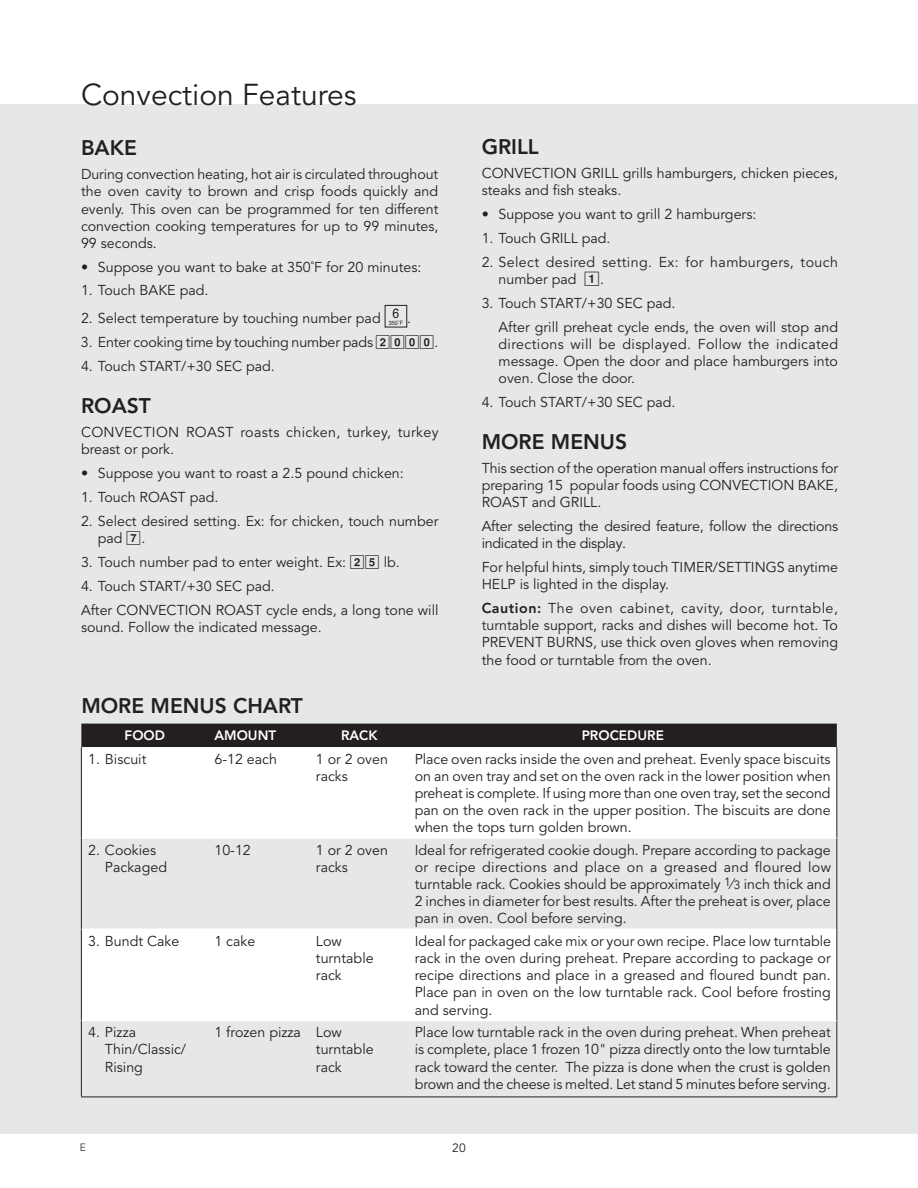
<style>
.page{position:relative;width:918px;height:1188px;background:#fff}
.page>*{position:absolute;margin:0;border:0;box-sizing:border-box;transform-origin:0 0}
.t1{font:30px "Avenir";color:#231f20}
.t2{font:800 21px "Avenir";color:#231f20}
.t3{font:14.25px/17.1px "Avenir";color:#231f20}
.t4{font:14.25px/17.1px "Avenir";letter-spacing:.025em;color:#231f20}
.t5{font:800 13.5px "Avenir";color:#fff}
.t6{font:12px "Avenir";color:#231f20}
.t7{font:300 10.5px "Avenir";color:#231f20}
.t8{font:6px "Helvetica";color:#231f20;scale:.9 1}
.s1{font-family:"Box Posi A";font-size:13.5px}
.s2{font-family:"Box Posi A"}
.s3{font-weight:800}
.s4{font-family:"Futura"}
.s5{font-size:12px}
</style>
<div class="page">
<div style="left:0;top:105px;width:918px;height:1029px;background:#e6e7e9"></div>
<div style="left:81px;top:724px;width:756px;height:23px;background:#231f20"></div>
<div style="left:82px;top:747px;width:754px;height:90px;background:#fff"></div>
<svg style="left:82px;top:928px;width:754px;height:169px;fill:#fff"></svg>
<hr style="left:208px;top:929px;width:102px;height:1px;background:#fff">
<hr style="left:310px;top:929px;width:99px;height:1px;background:#fff">
<hr style="left:409px;top:929px;width:427px;height:1px;background:#fff">
<hr style="left:81px;top:747px;width:1px;height:91px;background:#231f20">
<hr style="left:836px;top:747px;width:1px;height:91px;background:#231f20">
<hr style="left:81px;top:838px;width:1px;height:91px;background:#231f20">
<hr style="left:836px;top:838px;width:1px;height:91px;background:#231f20">
<hr style="left:81px;top:929px;width:1px;height:92px;background:#231f20">
<hr style="left:836px;top:929px;width:1px;height:92px;background:#231f20">
<hr style="left:81px;top:1021px;width:1px;height:76px;background:#231f20">
<hr style="left:836px;top:1021px;width:1px;height:76px;background:#231f20">
<hr style="left:82px;top:837px;width:126px;height:2px;background:#fff">
<hr style="left:208px;top:837px;width:102px;height:2px;background:#fff">
<hr style="left:310px;top:837px;width:99px;height:2px;background:#fff">
<hr style="left:409px;top:837px;width:427px;height:2px;background:#fff">
<hr style="left:82px;top:929px;width:126px;height:1px;background:#fff">
<hr style="left:82px;top:1020px;width:126px;height:1px;background:#fff">
<hr style="left:208px;top:1020px;width:102px;height:1px;background:#fff">
<hr style="left:310px;top:1020px;width:99px;height:1px;background:#fff">
<hr style="left:409px;top:1020px;width:427px;height:1px;background:#fff">
<hr style="left:81px;top:1097px;width:127px;height:1px;background:#231f20">
<hr style="left:208px;top:1097px;width:102px;height:1px;background:#231f20">
<hr style="left:310px;top:1097px;width:99px;height:1px;background:#231f20">
<hr style="left:409px;top:1097px;width:428px;height:1px;background:#231f20">
<div style="left:385px;top:305px;width:22px;height:22px;border:1px solid #231f20"></div>
<h1 class="t1" style="left:81px;top:77px;width:277px">Convection Features</h1>
<h2 class="t2" style="left:81px;top:136px;width:57px">BAKE</h2>
<p class="t3" style="left:81px;top:166px;width:359px;text-align:justify">During convection heating, hot air is circulated throughout the oven cavity to brown and crisp foods quickly and evenly. This oven can be programmed for ten different convection cooking temperatures for up to 99 minutes, 99 seconds.</p>
<p class="t3" style="left:81px;top:259px;width:342px">• Suppose you want to bake at 350˚F for 20 minutes:</p>
<p class="t3" style="left:81px;top:282px;width:129px">1. Touch BAKE pad.</p>
<p class="t3" style="left:81px;top:310px;width:320px">2. Select temperature by touching number pad <sup>6</sup></p>
<p class="t8" style="left:389px;top:318px;width:17px">350˚F</p>
<p class="t3" style="left:407px;top:310px;width:5px">.</p>
<p class="t3" style="left:81px;top:334px;width:359px">3. Enter cooking time by touching number pads <span class="s1">2000</span>.</p>
<p class="t3" style="left:81px;top:358px;width:195px">4. Touch START/+30 SEC pad.</p>
<h2 class="t2" style="left:81px;top:394px;width:71px">ROAST</h2>
<p class="t4" style="left:81px;top:424px;width:359px">CONVECTION ROAST roasts chicken, turkey, turkey breast or pork.</p>
<p class="t3" style="left:81px;top:465px;width:324px">• Suppose you want to roast a 2.5 pound chicken:</p>
<p class="t3" style="left:81px;top:489px;width:139px">1. Touch ROAST pad.</p>
<p class="t3" style="left:98px;top:513px;width:342px;text-indent:-17px">2. Select desired setting. Ex: for chicken, touch number pad <span class="s1">7</span>.</p>
<p class="t3" style="left:81px;top:554px;width:320px">3. Touch number pad to enter weight. Ex: <span class="s1">25</span> lb.</p>
<p class="t3" style="left:81px;top:574px;width:359px;line-height:23.9px">4. Touch START/+30 SEC pad.<br>After CONVECTION ROAST cycle ends, a long tone will</p>
<p class="t3" style="left:81px;top:619px;width:242px">sound. Follow the indicated message.</p>
<h2 class="t2" style="left:482px;top:134px;width:59px">GRILL</h2>
<p class="t3" style="left:482px;top:165px;width:358px">CONVECTION GRILL grills hamburgers, chicken pieces, steaks and fish steaks.</p>
<p class="t3" style="left:482px;top:206px;width:276px">• Suppose you want to grill 2 hamburgers:</p>
<p class="t3" style="left:482px;top:230px;width:130px">1. Touch GRILL pad.</p>
<p class="t4" style="left:499px;top:254px;width:341px;text-indent:-17px">2. Select desired setting. Ex: for hamburgers, touch number pad <span class="s2">1</span>.</p>
<p class="t3" style="left:499px;top:291px;width:341px;line-height:23.9px;text-indent:-17px">3. Touch START/+30 SEC pad.<br>After grill preheat cycle ends, the oven will stop and</p>
<p class="t3" style="left:499px;top:336px;width:341px;text-align:justify">directions will be displayed. Follow the indicated message. Open the door and place hamburgers into oven. Close the door.</p>
<p class="t3" style="left:482px;top:394px;width:195px">4. Touch START/+30 SEC pad.</p>
<h2 class="t2" style="left:482px;top:430px;width:147px">MORE MENUS</h2>
<p class="t3" style="left:482px;top:460px;width:358px;text-align:justify">This section of the operation manual offers instructions for preparing 15 popular foods using CONVECTION BAKE, ROAST and GRILL.</p>
<p class="t3" style="left:482px;top:518px;width:358px">After selecting the desired feature, follow the directions indicated in the display.</p>
<p class="t3" style="left:482px;top:559px;width:358px">For helpful hints, simply touch TIMER/SETTINGS anytime<br>HELP is lighted in the display.</p>
<p class="t3" style="left:482px;top:600px;width:358px;text-align:justify"><span class="s3">Caution:</span> The oven cabinet, cavity, door, turntable, turntable support, racks and dishes will become hot. To PREVENT BURNS, use thick oven gloves when removing the food or turntable from the oven.</p>
<h2 class="t2" style="left:81px;top:693px;width:223px">MORE MENUS CHART</h2>
<p class="t5" style="left:125px;top:727px;width:42px">FOOD</p>
<p class="t5" style="left:214px;top:727px;width:63px">AMOUNT</p>
<p class="t5" style="left:341px;top:727px;width:38px">RACK</p>
<p class="t5" style="left:582px;top:727px;width:84px">PROCEDURE</p>
<p class="t3" style="left:88px;top:751px;width:60px">1. Biscuit</p>
<p class="t3" style="left:214px;top:751px;width:64px">6-12 each</p>
<p class="t3" style="left:316px;top:751px;width:74px">1 or 2 oven racks</p>
<p class="t3" style="left:415px;top:751px;width:418px;text-align:justify">Place oven racks inside the oven and preheat. Evenly space biscuits on an oven tray and set on the oven rack in the lower position when preheat is complete. If using more than one oven tray, set the second pan on the oven rack in the upper position. The biscuits are done when the tops turn golden brown.</p>
<p class="t3" style="left:105px;top:842px;width:64px;text-indent:-17px">2. Cookies<br>Packaged</p>
<p class="t3" style="left:214px;top:842px;width:38px">10-12</p>
<p class="t3" style="left:316px;top:842px;width:74px">1 or 2 oven racks</p>
<p class="t3" style="left:415px;top:842px;width:418px;text-align:justify">Ideal for refrigerated cookie dough. Prepare according to package or recipe directions and place on a greased and floured low turntable rack. Cookies should be approximately <sup>1</sup><span class="s4">⁄</span><span class="s5">3</span> inch thick and 2 inches in diameter for best results. After the preheat is over, place pan in oven. Cool before serving.</p>
<p class="t3" style="left:88px;top:933px;width:93px">3. Bundt Cake</p>
<p class="t3" style="left:214px;top:933px;width:42px">1 cake</p>
<p class="t3" style="left:316px;top:933px;width:59px">Low turntable rack</p>
<p class="t3" style="left:415px;top:933px;width:418px;text-align:justify">Ideal for packaged cake mix or your own recipe. Place low turntable rack in the oven during preheat. Prepare according to package or recipe directions and place in a greased and floured bundt pan.<br>Place pan in oven on the low turntable rack. Cool before frosting and serving.</p>
<p class="t3" style="left:105px;top:1024px;width:83px;text-indent:-17px">4. Pizza<br>Thin/Classic/<br>Rising</p>
<p class="t3" style="left:316px;top:1024px;width:59px;text-indent:-102px">1 frozen pizza Low turntable rack</p>
<p class="t3" style="left:415px;top:1024px;width:418px;text-align:justify">Place low turntable rack in the oven during preheat. When preheat is complete, place 1 frozen 10" pizza directly onto the low turntable rack toward the center. The pizza is done when the crust is golden brown and the cheese is melted. Let stand 5 minutes before serving.</p>
<p class="t7" style="left:80px;top:1141px;width:8px">E</p>
<p class="t6" style="left:452px;top:1141px;width:15px">20</p>
</div>
